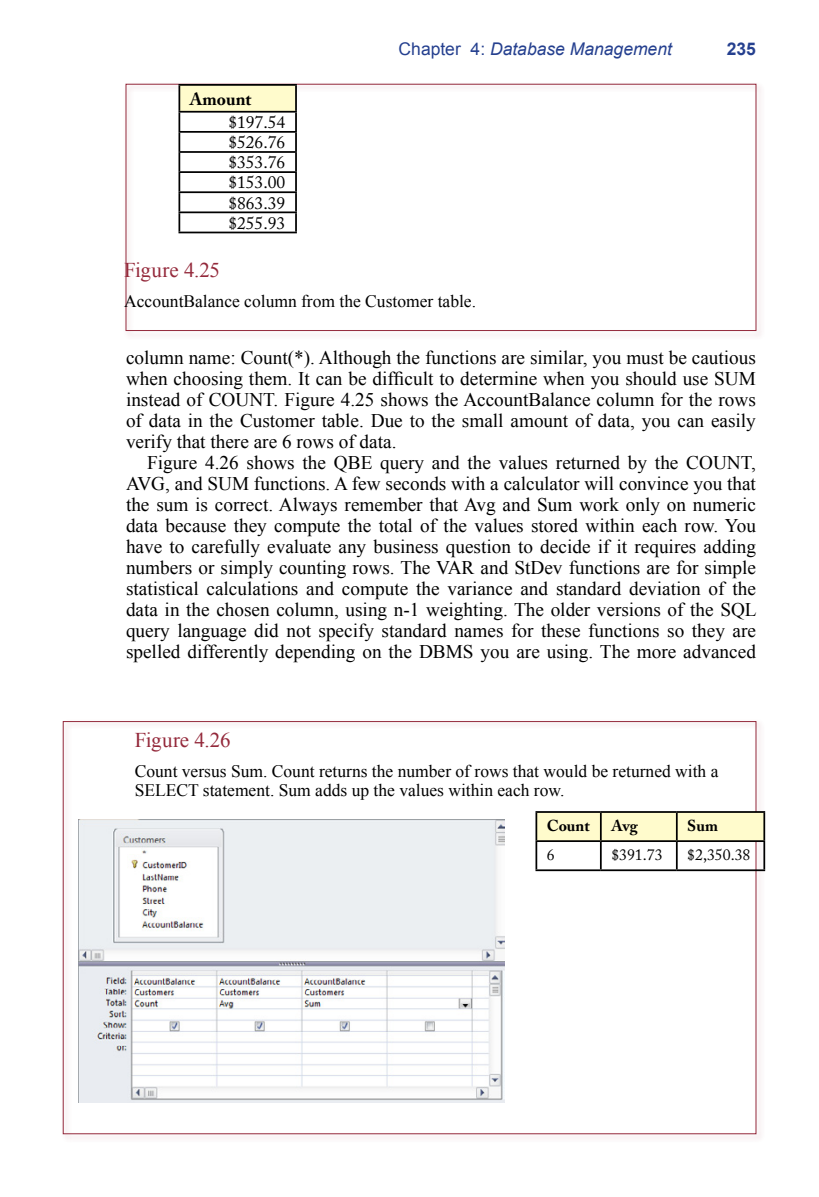
<style>
.page{position:relative;width:819px;height:1197px;background:#fff}
.page>*{position:absolute;margin:0;border:0;box-sizing:border-box;transform-origin:0 0}
.t1{font:21px "Times New Roman";letter-spacing:-.01em;color:#94293b}
.t2{font:19.25px/21px "Times New Roman";color:#000;text-align:justify}
.t3{font:17.5px/19.2px "Times New Roman";color:#000}
.t4{font:17.5px/20.1px "Adobe Caslon Pro";color:#000;text-align:justify}
.t5{font:italic 17.5px "Arial";color:#25408f}
.t6{font:700 17.5px "Adobe Caslon Pro";color:#000}
.t7{font:700 17.5px "Arial";color:#25408f}
.t8{font:15.75px "Adobe Caslon Pro";color:#000}
.t9{font:700 15.75px "Adobe Caslon Pro";color:#000}
.s1{font-style:normal}
</style>
<div class="page">
<div style="left:126px;top:84px;width:630px;height:247px;border:1px solid #94293b"></div>
<div style="left:179px;top:85px;width:117px;height:27px;background:#fffbcc"></div>
<hr style="left:178px;top:84px;width:119px;height:2px;background:#000">
<hr style="left:178px;top:86px;width:2px;height:25px;background:#000">
<hr style="left:295px;top:86px;width:2px;height:25px;background:#000">
<hr style="left:178px;top:111px;width:119px;height:2px;background:#000">
<hr style="left:178px;top:131px;width:119px;height:2px;background:#000">
<hr style="left:178px;top:151px;width:119px;height:2px;background:#000">
<hr style="left:178px;top:171px;width:119px;height:2px;background:#000">
<hr style="left:178px;top:191px;width:119px;height:2px;background:#000">
<hr style="left:178px;top:211px;width:119px;height:2px;background:#000">
<svg style="left:178px;top:113px;width:2px;height:119px"></svg>
<svg style="left:295px;top:113px;width:2px;height:119px"></svg>
<hr style="left:178px;top:232px;width:119px;height:1px;background:#000">
<hr style="left:536px;top:811px;width:65px;height:2px;background:#000">
<hr style="left:601px;top:811px;width:76px;height:2px;background:#000">
<hr style="left:677px;top:811px;width:88px;height:2px;background:#000">
<hr style="left:763px;top:813px;width:2px;height:27px;background:#000">
<svg style="left:536px;top:812px;width:228px;height:57px"></svg>
<hr style="left:601px;top:840px;width:76px;height:2px;background:#000">
<hr style="left:600px;top:842px;width:2px;height:27px;background:#000">
<hr style="left:677px;top:840px;width:88px;height:2px;background:#000">
<hr style="left:676px;top:842px;width:2px;height:27px;background:#000">
<hr style="left:763px;top:842px;width:2px;height:27px;background:#000">
<hr style="left:536px;top:869px;width:65px;height:2px;background:#000">
<hr style="left:601px;top:869px;width:76px;height:2px;background:#000">
<hr style="left:677px;top:869px;width:88px;height:2px;background:#000">
<img style="left:79px;top:819px;width:426px;height:283px">
<p class="t6" style="left:190px;top:88px;width:63px">Amount</p>
<p class="t4" style="left:228px;top:112px;width:58px">$197.54 $526.76 $353.76 $153.00 $863.39 $255.93</p>
<p class="t5" style="left:399px;top:37px;width:275px"><span class="s1">Chapter 4:</span> Database Management</p>
<p class="t7" style="left:727px;top:37px;width:31px">235</p>
<p class="t1" style="left:124px;top:256px;width:97px">Figure 4.25</p>
<p class="t3" style="left:124px;top:291px;width:353px">AccountBalance column from the Customer table.</p>
<p class="t2" style="left:126px;top:347px;width:632px">column name: Count(*). Although the functions are similar, you must be cautious when choosing them. It can be difficult to determine when you should use SUM instead of COUNT. Figure 4.25 shows the AccountBalance column for the rows of data in the Customer table. Due to the small amount of data, you can easily verify that there are 6 rows of data.</p>
<p class="t2" style="left:126px;top:452px;width:632px;text-indent:21px">Figure 4.26 shows the QBE query and the values returned by the COUNT, AVG, and SUM functions. A few seconds with a calculator will convince you that the sum is correct. Always remember that Avg and Sum work only on numeric data because they compute the total of the values stored within each row. You have to carefully evaluate any business question to decide if it requires adding numbers or simply counting rows. The VAR and StDev functions are for simple statistical calculations and compute the variance and standard deviation of the data in the chosen column, using n-1 weighting. The older versions of the SQL query language did not specify standard names for these functions so they are spelled differently depending on the DBMS you are using. The more advanced</p>
<p class="t1" style="left:135px;top:726px;width:97px">Figure 4.26</p>
<p class="t3" style="left:135px;top:761px;width:585px">Count versus Sum. Count returns the number of rows that would be returned with a<br>SELECT statement. Sum adds up the values within each row.</p>
<p class="t9" style="left:547px;top:816px;width:44px">Count</p>
<p class="t9" style="left:611px;top:816px;width:28px">Avg</p>
<p class="t9" style="left:687px;top:816px;width:32px">Sum</p>
<p class="t8" style="left:547px;top:845px;width:9px">6</p>
<p class="t8" style="left:611px;top:845px;width:53px">$391.73</p>
<p class="t8" style="left:687px;top:845px;width:65px">$2,350.38</p>
</div>
